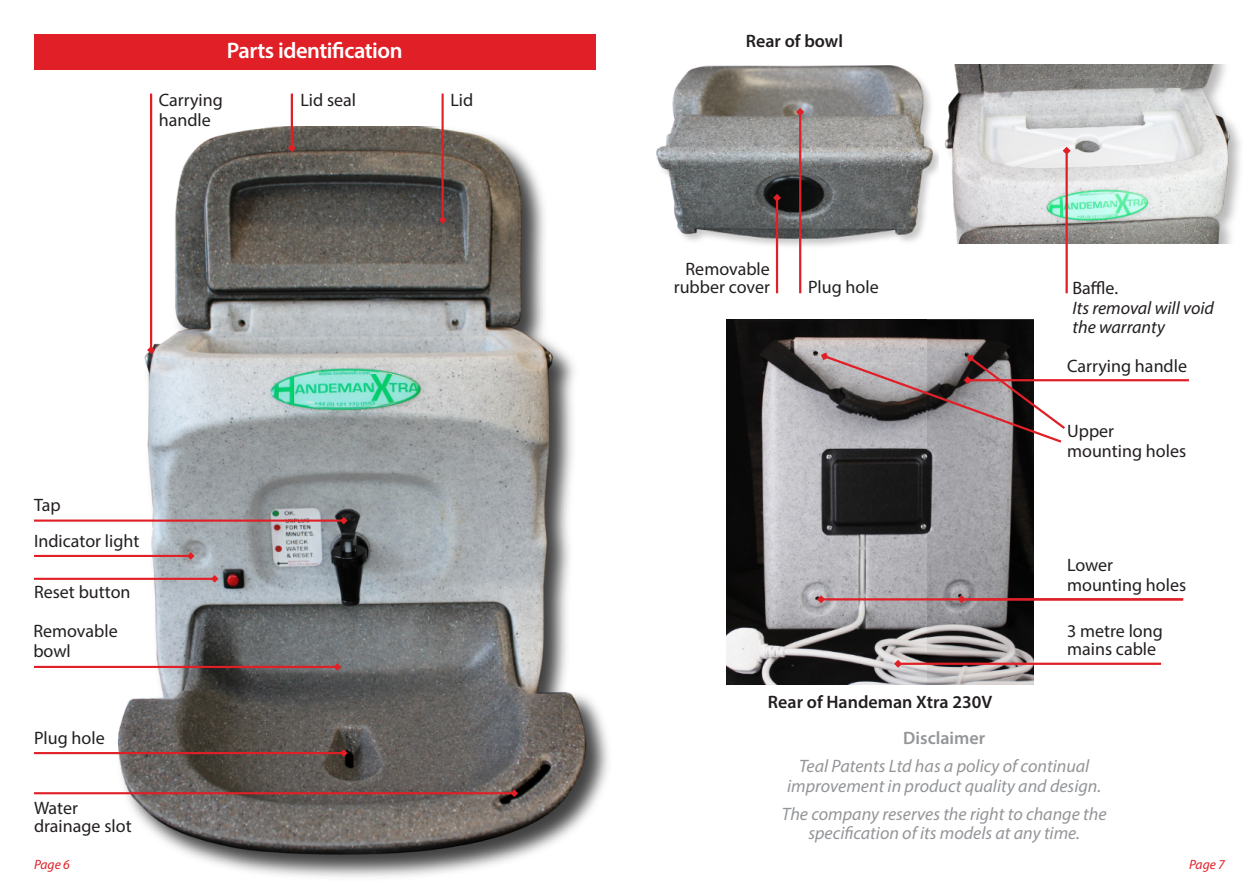
<style>
.page{position:relative;width:1259px;height:893px;background:#fff}
.page>*{position:absolute;margin:0;border:0;box-sizing:border-box;transform-origin:0 0}
.t1{font:600 22.5px "Myriad Pro";letter-spacing:-.02em;color:#fff}
.t2{font:18px/18px "Myriad Pro";color:#231f20}
.t3{font:italic 18px/19.5px "Myriad Pro";color:#939598;text-align:center}
.t4{font:600 18px "Myriad Pro";color:#231f20}
.t5{font:italic 18px/19.5px "Myriad Pro";color:#231f20}
.t6{font:600 18px "Myriad Pro";color:#939598}
.t7{font:italic 13.5px "Myriad Pro";color:#e11f26}
</style>
<div class="page">
<img style="left:927px;top:320px;width:106px;height:364px">
<img style="left:726px;top:320px;width:201px;height:364px">
<img style="left:117px;top:127px;width:491px;height:750px">
<div style="left:34px;top:34px;width:561px;height:36px;background:#e01f26"></div>
<img style="left:687px;top:65px;width:251px;height:181px">
<img style="left:656px;top:66px;width:277px;height:173px">
<svg style="left:439px;top:94px;width:7px;height:130px"></svg>
<svg style="left:288px;top:94px;width:8px;height:58px"></svg>
<svg style="left:773px;top:194px;width:8px;height:99px"></svg>
<img style="left:944px;top:64px;width:297px;height:180px">
<svg style="left:796px;top:108px;width:8px;height:185px"></svg>
<svg style="left:1062px;top:147px;width:8px;height:146px"></svg>
<svg style="left:147px;top:94px;width:8px;height:260px"></svg>
<svg style="left:34px;top:789px;width:484px;height:8px;background:#9a6363"></svg>
<svg style="left:34px;top:663px;width:307px;height:8px"></svg>
<svg style="left:34px;top:517px;width:313px;height:7px"></svg>
<svg style="left:34px;top:552px;width:161px;height:8px"></svg>
<svg style="left:34px;top:575px;width:184px;height:8px"></svg>
<svg style="left:34px;top:749px;width:313px;height:8px"></svg>
<svg style="left:817px;top:595px;width:366px;height:8px"></svg>
<svg style="left:894px;top:660px;width:267px;height:8px"></svg>
<svg style="left:821px;top:353px;width:368px;height:90px"></svg>
<p class="t1" style="left:227px;top:42px;width:177px">Parts identification</p>
<p class="t2" style="left:159px;top:92px;width:66px;line-height:19.6px">Carrying handle</p>
<p class="t2" style="left:300px;top:93px;width:57px">Lid seal</p>
<p class="t2" style="left:450px;top:93px;width:24px">Lid</p>
<p class="t2" style="left:34px;top:498px;width:28px">Tap</p>
<p class="t2" style="left:34px;top:534px;width:107px">Indicator light</p>
<p class="t2" style="left:33px;top:574px;width:99px;line-height:39px">Reset button<br>Removable</p>
<p class="t2" style="left:33px;top:643px;width:39px">bowl</p>
<p class="t2" style="left:34px;top:730px;width:72px">Plug hole</p>
<p class="t2" style="left:34px;top:801px;width:99px">Water drainage slot</p>
<p class="t4" style="left:746px;top:33px;width:99px">Rear of bowl</p>
<p class="t2" style="left:674px;top:261px;width:98px;text-align:right">Removable rubber cover</p>
<p class="t2" style="left:808px;top:279px;width:72px">Plug hole</p>
<p class="t4" style="left:768px;top:695px;width:226px">Rear of Handeman Xtra 230V</p>
<p class="t2" style="left:1072px;top:281px;width:47px">Baffle.</p>
<p class="t5" style="left:1072px;top:299px;width:143px">Its removal will void the warranty</p>
<p class="t2" style="left:1067px;top:359px;width:121px">Carrying handle</p>
<p class="t2" style="left:1067px;top:423px;width:121px;line-height:19.5px">Upper mounting holes</p>
<p class="t2" style="left:1067px;top:557px;width:121px;line-height:19.5px">Lower mounting holes</p>
<p class="t2" style="left:1067px;top:623px;width:97px">3 metre long mains cable</p>
<p class="t6" style="left:903px;top:731px;width:83px">Disclaimer</p>
<p class="t3" style="left:787px;top:758px;width:316px">Teal Patents Ltd has a policy of continual improvement in product quality and design.</p>
<p class="t3" style="left:782px;top:805px;width:326px">The company reserves the right to change the specification of its models at any time.</p>
<p class="t7" style="left:34px;top:858px;width:37px">Page 6</p>
<p class="t7" style="left:1189px;top:858px;width:37px">Page 7</p>
</div>
